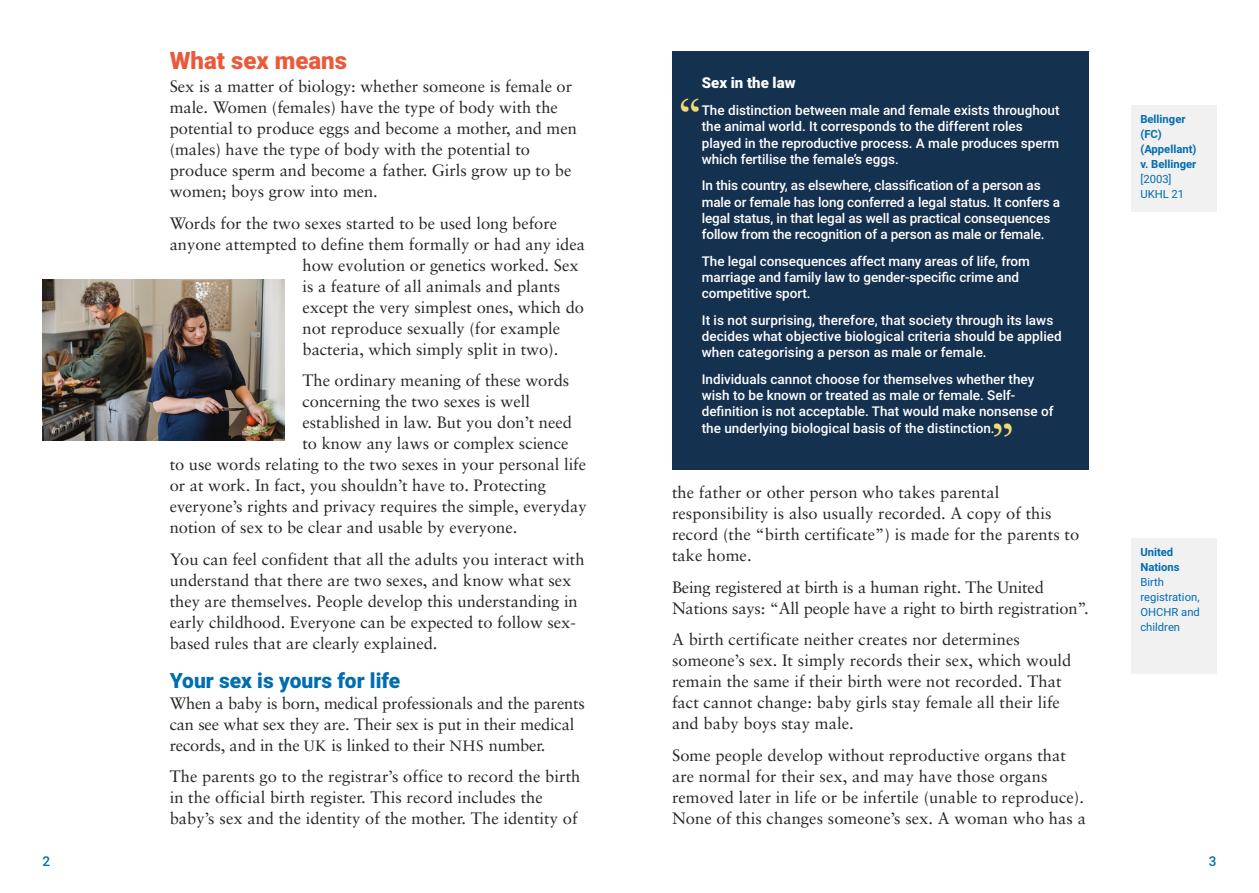
<style>
.page{position:relative;width:1259px;height:893px;background:#fff}
.page>*{position:absolute;margin:0;border:0;box-sizing:border-box;transform-origin:0 0}
.t1{font:49.5px "Sabon";color:#f2d971}
.t2{font:900 24px "Roboto";color:#ea5a3a}
.t3{font:900 21px "Roboto";color:#006db1}
.t4{font:16.5px/21px "Sabon";color:#272526}
.t5{font:900 15px "Roboto";color:#fff}
.t6{font:500 13.5px/16.2px "Roboto";color:#fff}
.t7{font:500 13.5px "Roboto";color:#006db1}
.t8{font:700 11.25px/15px "Roboto";color:#006db1}
.t9{font:11.25px/15px "Roboto";color:#006db1}
.s1{font-family:"Sabon Roman SC";font-size:15px}
</style>
<div class="page">
<div style="left:672px;top:51px;width:417px;height:418px;background:#153150"></div>
<div style="left:1131px;top:105px;width:85px;height:107px;background:#f1f1f1"></div>
<img style="left:43px;top:279px;width:241px;height:161px">
<div style="left:1131px;top:538px;width:85px;height:136px;background:#f1f1f1"></div>
<h2 class="t2" style="left:170px;top:47px;width:179px">What sex means</h2>
<p class="t4" style="left:170px;top:77px;width:409px">Sex is a matter of biology: whether someone is female or male. Women (females) have the type of body with the potential to produce eggs and become a mother, and men (males) have the type of body with the potential to produce sperm and become a father. Girls grow up to be women; boys grow into men.</p>
<p class="t4" style="left:170px;top:214px;width:389px">Words for the two sexes started to be used long before</p>
<p class="t4" style="left:170px;top:235px;width:417px">anyone attempted to define them formally or had any idea</p>
<p class="t4" style="left:302px;top:256px;width:277px">how evolution or genetics worked. Sex</p>
<p class="t4" style="left:302px;top:277px;width:259px">is a feature of all animals and plants</p>
<p class="t4" style="left:302px;top:298px;width:283px">except the very simplest ones, which do</p>
<p class="t4" style="left:302px;top:319px;width:259px">not reproduce sexually (for example</p>
<p class="t4" style="left:302px;top:340px;width:257px">bacteria, which simply split in two).</p>
<p class="t4" style="left:302px;top:371px;width:268px">The ordinary meaning of these words</p>
<p class="t4" style="left:302px;top:392px;width:229px">concerning the two sexes is well</p>
<p class="t4" style="left:302px;top:413px;width:271px">established in law. But you don’t need</p>
<p class="t4" style="left:302px;top:434px;width:267px">to know any laws or complex science</p>
<p class="t4" style="left:170px;top:455px;width:418px">to use words relating to the two sexes in your personal life</p>
<p class="t4" style="left:170px;top:476px;width:378px">or at work. In fact, you shouldn’t have to. Protecting</p>
<p class="t4" style="left:170px;top:497px;width:418px">everyone’s rights and privacy requires the simple, everyday</p>
<p class="t4" style="left:170px;top:518px;width:349px">notion of sex to be clear and usable by everyone.</p>
<p class="t4" style="left:170px;top:550px;width:416px">You can feel confident that all the adults you interact with understand that there are two sexes, and know what sex they are themselves. People develop this understanding in early childhood. Everyone can be expected to follow sex&shy;based rules that are clearly explained.</p>
<p class="t3" style="left:170px;top:668px;width:232px">Your sex is yours for life</p>
<p class="t4" style="left:170px;top:694px;width:417px">When a baby is born, medical professionals and the parents can see what sex they are. Their sex is put in their medical records, and in the <span class="s1">UK</span> is linked to their <span class="s1">NHS</span> number.</p>
<p class="t4" style="left:170px;top:767px;width:412px">The parents go to the registrar’s office to record the birth in the official birth register. This record includes the baby’s sex and the identity of the mother. The identity of</p>
<p class="t5" style="left:702px;top:74px;width:95px">Sex in the law</p>
<p class="t6" style="left:702px;top:102px;width:359px">The distinction between male and female exists throughout the animal world. It corresponds to the different roles played in the reproductive process. A male produces sperm which fertilise the female’s eggs.</p>
<p class="t6" style="left:702px;top:178px;width:360px">In this country, as elsewhere, classification of a person as male or female has long conferred a legal status. It confers a legal status, in that legal as well as practical consequences follow from the recognition of a person as male or female.</p>
<p class="t6" style="left:702px;top:253px;width:330px">The legal consequences affect many areas of life, from marriage and family law to gender-specific crime and competitive sport.</p>
<p class="t6" style="left:702px;top:312px;width:361px">It is not surprising, therefore, that society through its laws decides what objective biological criteria should be applied when categorising a person as male or female.</p>
<p class="t6" style="left:702px;top:371px;width:353px">Individuals cannot choose for themselves whether they wish to be known or treated as male or female. Self&shy;definition is not acceptable. That would make nonsense of the underlying biological basis of the distinction.</p>
<h1 class="t1" style="left:676px;top:95px;width:29px">“</h1>
<h1 class="t1" style="left:989px;top:420px;width:29px">”</h1>
<p class="t4" style="left:672px;top:483px;width:409px">the father or other person who takes parental responsibility is also usually recorded. A copy of this record (the “birth certificate”) is made for the parents to take home.</p>
<p class="t4" style="left:672px;top:578px;width:418px">Being registered at birth is a human right. The United<br>Nations says: “All people have a right to birth registration”.</p>
<p class="t4" style="left:672px;top:630px;width:401px">A birth certificate neither creates nor determines someone’s sex. It simply records their sex, which would remain the same if their birth were not recorded. That fact cannot change: baby girls stay female all their life and baby boys stay male.</p>
<p class="t4" style="left:672px;top:746px;width:415px">Some people develop without reproductive organs that are normal for their sex, and may have those organs removed later in life or be infertile (unable to reproduce).<br>None of this changes someone’s sex. A woman who has a</p>
<p class="t8" style="left:1140px;top:112px;width:58px">Bellinger (FC) (Appellant) v. Bellinger</p>
<p class="t9" style="left:1140px;top:172px;width:45px">[2003]<br>UKHL 21</p>
<p class="t8" style="left:1140px;top:544px;width:41px">United<br>Nations</p>
<p class="t9" style="left:1140px;top:574px;width:61px">Birth registration,<br>OHCHR and children</p>
<p class="t7" style="left:43px;top:854px;width:9px">2</p>
<p class="t7" style="left:1208px;top:854px;width:9px">3</p>
</div>
